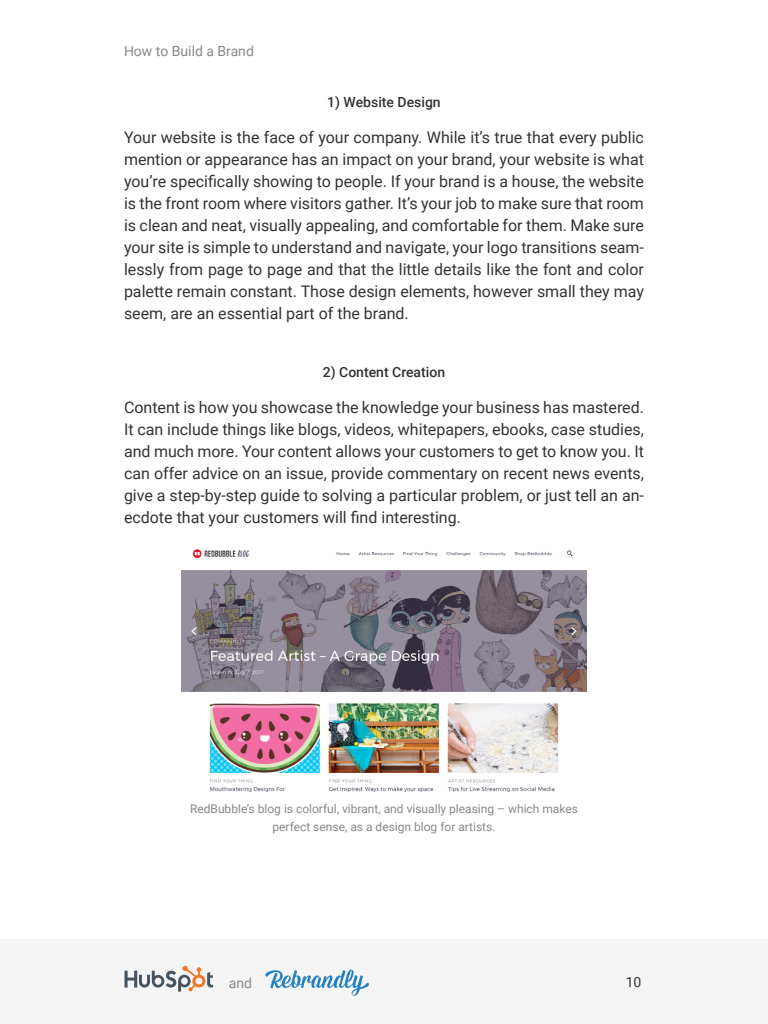
<style>
.page{position:relative;width:768px;height:1024px;background:#fff}
.page>*{position:absolute;margin:0;border:0;box-sizing:border-box;transform-origin:0 0}
.t1{font:16px/22px "Roboto";color:#333;text-align:justify}
.t2{font:500 14px "Roboto";color:#333}
.t3{font:14px "Roboto";color:#888}
.t4{font:14px "Roboto";color:#333}
.t5{font:12px/18px "Roboto";color:#888;text-align:center}
</style>
<div class="page">
<div style="left:0;top:940px;width:768px;height:84px;background:#f5f5f5"></div>
<svg style="left:265px;top:970px;width:86px;height:18px"></svg>
<svg style="left:124px;top:966px;width:89px;height:26px"></svg>
<img style="left:182px;top:549px;width:404px;height:243px">
<p class="t3" style="left:124px;top:42px;width:131px">How to Build a Brand</p>
<p class="t2" style="left:327px;top:92px;width:115px">1) Website Design</p>
<p class="t1" style="left:124px;top:125px;width:522px">Your website is the face of your company. While it’s true that every public mention or appearance has an impact on your brand, your website is what you’re specifically showing to people. If your brand is a house, the website is the front room where visitors gather. It’s your job to make sure that room is clean and neat, visually appealing, and comfortable for them. Make sure your site is simple to understand and navigate, your logo transitions seam&shy;lessly from page to page and that the little details like the font and color palette remain constant. Those design elements, however small they may seem, are an essential part of the brand.</p>
<p class="t2" style="left:323px;top:362px;width:124px">2) Content Creation</p>
<p class="t1" style="left:124px;top:396px;width:522px">Content is how you showcase the knowledge your business has mastered.<br>It can include things like blogs, videos, whitepapers, ebooks, case studies, and much more. Your content allows your customers to get to know you. It can offer advice on an issue, provide commentary on recent news events, give a step-by-step guide to solving a particular problem, or just tell an an&shy;ecdote that your customers will find interesting.</p>
<p class="t5" style="left:190px;top:799px;width:389px">RedBubble’s blog is colorful, vibrant, and visually pleasing – which makes perfect sense, as a design blog for artists.</p>
<p class="t3" style="left:229px;top:973px;width:25px">and</p>
<p class="t4" style="left:626px;top:972px;width:17px">10</p>
</div>
